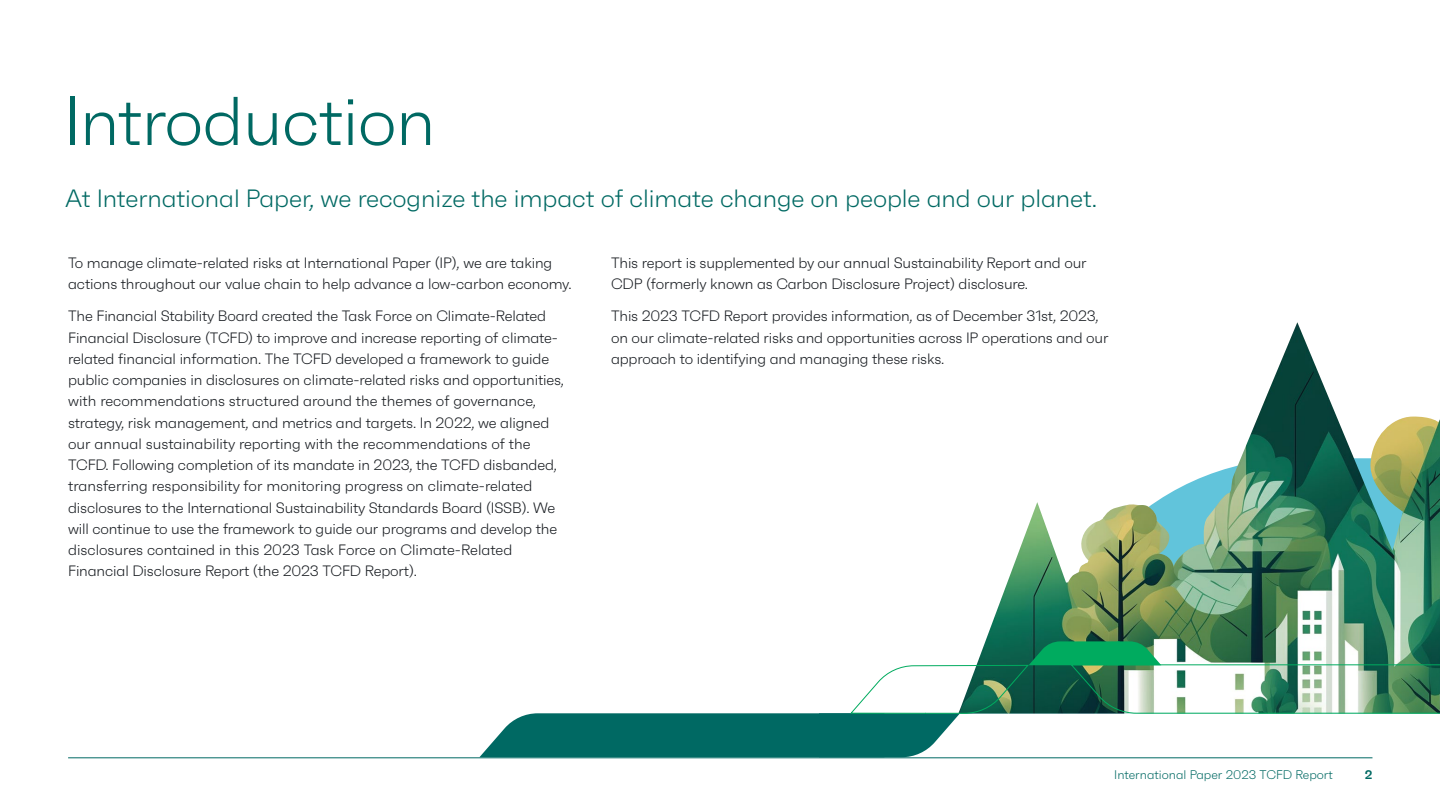
<style>
.page{position:relative;width:1440px;height:810px;background:#fff}
.page>*{position:absolute;margin:0;border:0;box-sizing:border-box;transform-origin:0 0}
.t1{font:300 68.75px "Faktum";letter-spacing:-.01em;color:#006963}
.t2{font:300 25px "Faktum";letter-spacing:-.005em;color:#006963}
.t3{font:300 15px/21.2px "Faktum";letter-spacing:-.01em;color:#15191e}
.t4{font:300 12.5px "Faktum";color:#006963}
.t5{font:600 12.5px "Faktum";color:#006963}
</style>
<div class="page">
<img style="left:985px;top:322px;width:455px;height:319px">
<svg style="left:479px;top:641px;width:961px;height:116px"></svg>
<hr style="left:68px;top:758px;width:1304px;height:1px;background:#006963">
<h1 class="t1" style="left:63px;top:80px;width:374px">Introduction</h1>
<h2 class="t2" style="left:65px;top:184px;width:1033px">At International Paper, we recognize the impact of climate change on people and our planet.</h2>
<p class="t3" style="left:68px;top:252px;width:505px">To manage climate-related risks at International Paper (IP), we are taking actions throughout our value chain to help advance a low-carbon economy.</p>
<p class="t3" style="left:68px;top:306px;width:498px">The Financial Stability Board created the Task Force on Climate-Related Financial Disclosure (TCFD) to improve and increase reporting of climate&shy;related financial information. The TCFD developed a framework to guide public companies in disclosures on climate-related risks and opportunities, with recommendations structured around the themes of governance, strategy, risk management, and metrics and targets. In 2022, we aligned our annual sustainability reporting with the recommendations of the TCFD. Following completion of its mandate in 2023, the TCFD disbanded, transferring responsibility for monitoring progress on climate-related disclosures to the International Sustainability Standards Board (ISSB). We will continue to use the framework to guide our programs and develop the disclosures contained in this 2023 Task Force on Climate-Related Financial Disclosure Report (the 2023 TCFD Report).</p>
<p class="t3" style="left:611px;top:252px;width:477px">This report is supplemented by our annual Sustainability Report and our<br>CDP (formerly known as Carbon Disclosure Project) disclosure.</p>
<p class="t3" style="left:611px;top:306px;width:499px">This 2023 TCFD Report provides information, as of December 31st, 2023, on our climate-related risks and opportunities across IP operations and our approach to identifying and managing these risks.</p>
<p class="t4" style="left:1114px;top:768px;width:220px">International Paper 2023 TCFD Report</p>
<p class="t5" style="left:1365px;top:767px;width:9px">2</p>
</div>
